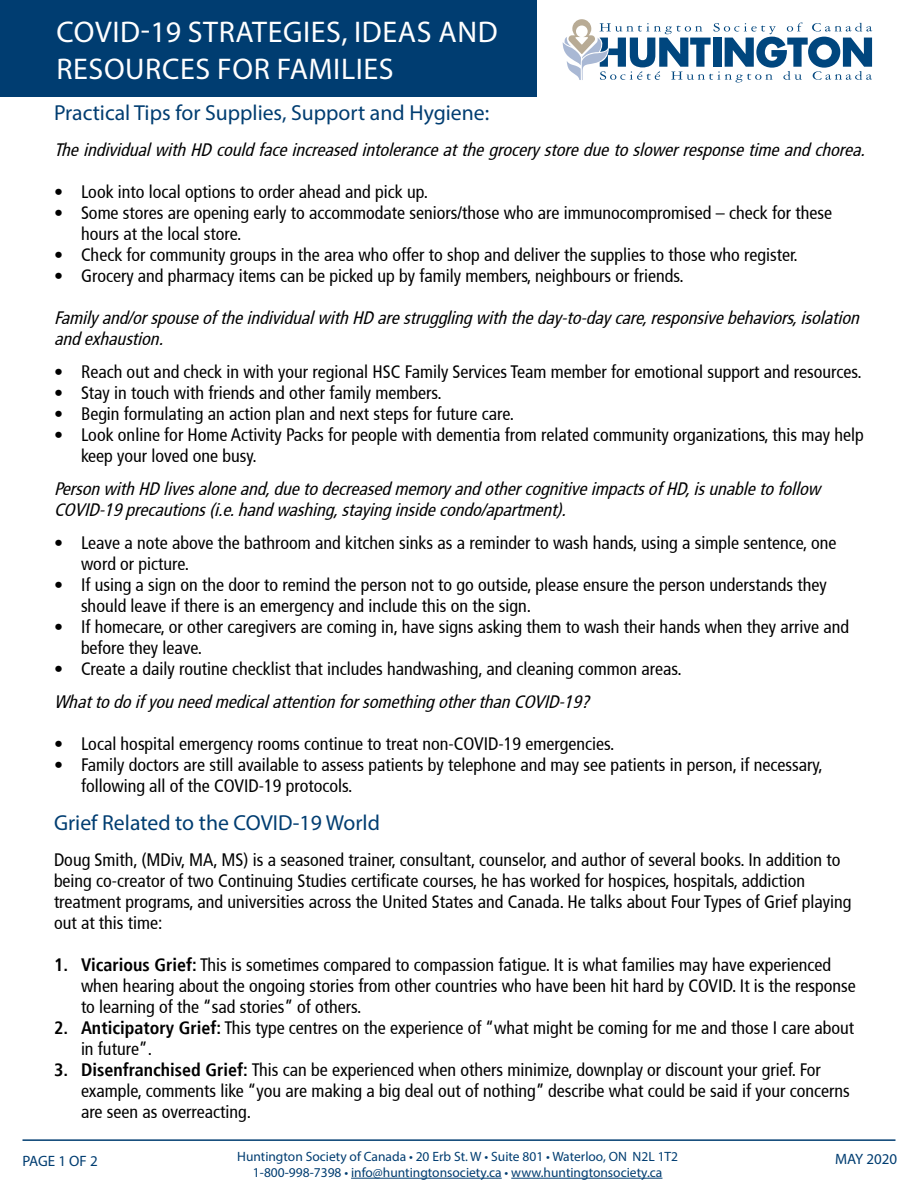
<style>
.page{position:relative;width:918px;height:1188px;background:#fff}
.page>*{position:absolute;margin:0;border:0;box-sizing:border-box;transform-origin:0 0}
.t1{font:30px/37.5px "Myriad Pro";letter-spacing:.02em;color:#fff}
.t2{font:21.75px "Myriad Pro";color:#003d71}
.t3{font:condensed 18px/21px "Frutiger";color:#000}
.t4{font:italic condensed 18px/21px "Frutiger";color:#000}
.t5{font:15px "Myriad Pro";color:#003d71}
.t6{font:13.5px "Myriad Pro";color:#003d71}
.s1{font-weight:700}
</style>
<div class="page">
<div style="left:0;top:0;width:537px;height:96px;background:#003d71"></div>
<hr style="left:351px;top:1178px;width:151px;height:1px;background:#003d71">
<hr style="left:511px;top:1178px;width:151px;height:1px;background:#003d71">
<hr style="left:22px;top:1139px;width:874px;height:2px;background:#003d71">
<svg style="left:563px;top:19px;width:309px;height:63px"></svg>
<p class="t1" style="left:57px;top:12px;width:443px">COVID-19 STRATEGIES, IDEAS AND<br>RESOURCES FOR FAMILIES</p>
<p class="t2" style="left:54px;top:99px;width:437px">Practical Tips for Supplies, Support and Hygiene:</p>
<p class="t4" style="left:54px;top:139px;width:818px">TheindividualwithHD couldfaceincreasedintoleranceatthegrocerystoreduetoslowerresponsetimeandchorea.</p>
<p class="t3" style="left:54px;top:181px;width:376px">• Look into local options to order ahead and pick up.</p>
<p class="t3" style="left:81px;top:202px;width:753px;text-indent:-27px">• Some stores are opening early to accommodate seniors/those who are immunocompromised – check for these hours at the local store.</p>
<p class="t3" style="left:54px;top:244px;width:745px">• Check for community groups in the area who offer to shop and deliver the supplies to those who register.</p>
<p class="t3" style="left:54px;top:265px;width:631px">• Grocery and pharmacy items can be picked up by family members, neighbours or friends.</p>
<p class="t4" style="left:54px;top:307px;width:812px">Familyand/orspouseoftheindividualwithHD arestrugglingwiththeday-to-daycare,responsivebehaviors,isolation andexhaustion.</p>
<p class="t3" style="left:54px;top:361px;width:809px">• Reach out and check in with your regional HSC Family Services Team member for emotional support and resources.</p>
<p class="t3" style="left:54px;top:382px;width:389px">• Stay in touch with friends and other family members.</p>
<p class="t3" style="left:54px;top:403px;width:462px">• Begin formulating an action plan and next steps for future care.</p>
<p class="t3" style="left:81px;top:424px;width:784px;text-indent:-27px">• Look online for Home Activity Packs for people with dementia from related community organizations, this may help keep your loved one busy.</p>
<p class="t4" style="left:54px;top:478px;width:773px">PersonwithHD livesaloneand,duetodecreasedmemoryandothercognitiveimpactsofHD,isunabletofollow<br>COVID-19precautions(i.e.handwashing,stayinginsidecondo/apartment).</p>
<p class="t3" style="left:81px;top:532px;width:757px;text-indent:-27px">• Leave a note above the bathroom and kitchen sinks as a reminder to wash hands, using a simple sentence, one word or picture.</p>
<p class="t3" style="left:81px;top:574px;width:747px;text-indent:-27px">• If using a sign on the door to remind the person not to go outside, please ensure the person understands they should leave if there is an emergency and include this on the sign.</p>
<p class="t3" style="left:81px;top:616px;width:770px;text-indent:-27px">• If homecare, or other caregivers are coming in, have signs asking them to wash their hands when they arrive and before they leave.</p>
<p class="t3" style="left:54px;top:658px;width:629px">• Create a daily routine checklist that includes handwashing, and cleaning common areas.</p>
<p class="t4" style="left:54px;top:691px;width:542px">WhattodoifyouneedmedicalattentionforsomethingotherthanCOVID-19?</p>
<p class="t3" style="left:54px;top:733px;width:562px">• Local hospital emergency rooms continue to treat non-COVID-19 emergencies.</p>
<p class="t3" style="left:81px;top:754px;width:743px;text-indent:-27px">• Family doctors are still available to assess patients by telephone and may see patients in person, if necessary, following all of the COVID-19 protocols.</p>
<p class="t2" style="left:54px;top:809px;width:327px">Grief Related to the COVID-19 World</p>
<p class="t3" style="left:54px;top:849px;width:799px">Doug Smith, (MDiv, MA, MS) is a seasoned trainer, consultant, counselor, and author of several books. In addition to being co-creator of two Continuing Studies certificate courses, he has worked for hospices, hospitals, addiction treatment programs, and universities across the United States and Canada. He talks about Four Types of Grief playing out at this time:</p>
<p class="t3" style="left:81px;top:954px;width:776px;text-indent:-27px"><span class="s1">1. Vicarious Grief:</span> This is sometimes compared to compassion fatigue. It is what families may have experienced when hearing about the ongoing stories from other countries who have been hit hard by COVID. It is the response to learning of the “sad stories” of others.</p>
<p class="t3" style="left:81px;top:1017px;width:775px;text-indent:-27px"><span class="s1">2. Anticipatory Grief:</span> This type centres on the experience of “what might be coming for me and those I care about in future”.</p>
<p class="t3" style="left:81px;top:1059px;width:770px;text-indent:-27px"><span class="s1">3. Disenfranchised Grief:</span> This can be experienced when others minimize, downplay or discount your grief. For example, comments like “you are making a big deal out of nothing” describe what could be said if your concerns are seen as overreacting.</p>
<p class="t6" style="left:237px;top:1148px;width:443px">Huntington Society of Canada • 20 Erb St. W • Suite 801 • Waterloo, ON N2L 1T2</p>
<p class="t6" style="left:253px;top:1164px;width:411px">1-800-998-7398 • info@huntingtonsociety.ca • www.huntingtonsociety.ca</p>
<p class="t5" style="left:22px;top:1152px;width:77px">PAGE 1 OF 2</p>
<p class="t5" style="left:835px;top:1150px;width:63px">MAY 2020</p>
</div>
